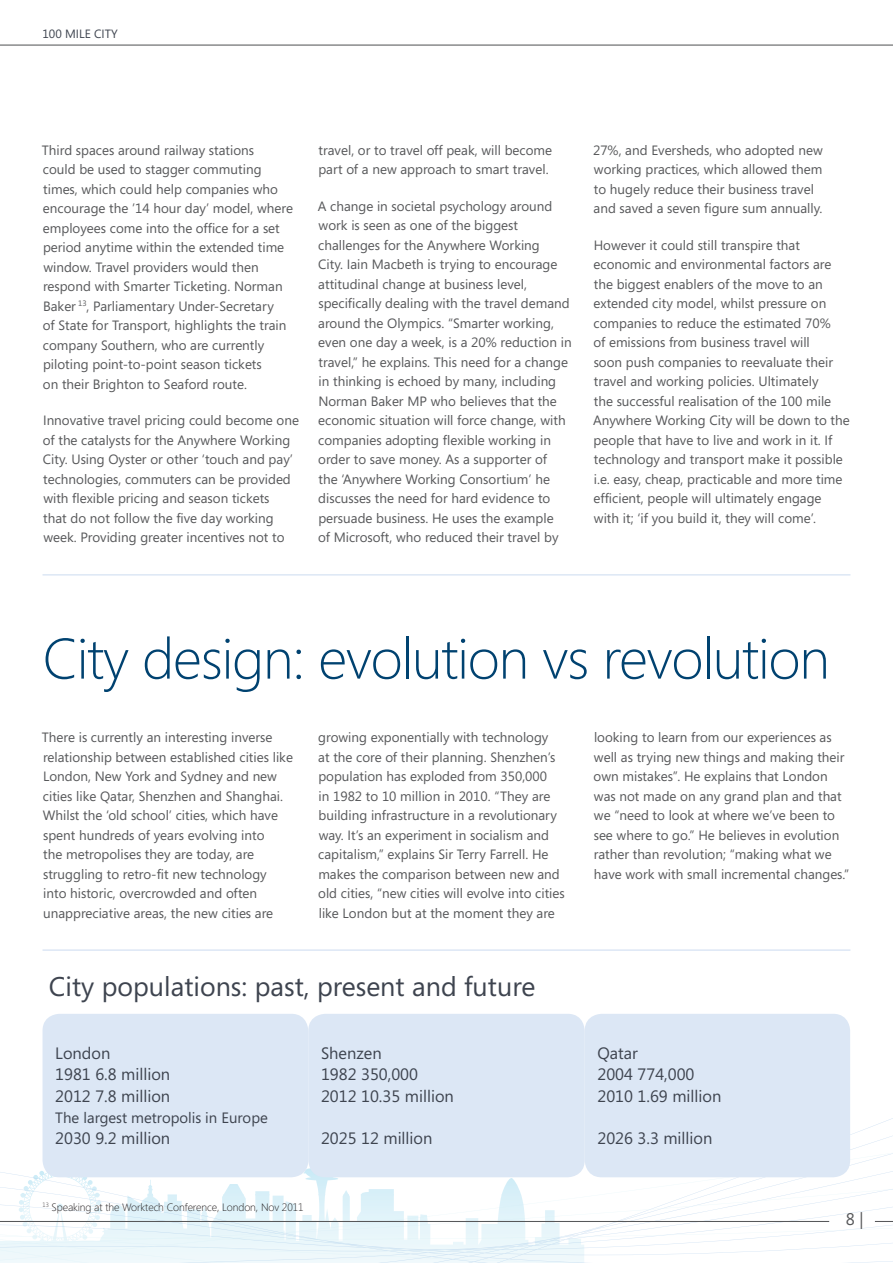
<style>
.page{position:relative;width:893px;height:1263px;background:#fff}
.page>*{position:absolute;margin:0;border:0;box-sizing:border-box;transform-origin:0 0}
.t1{font:300 57px "Segoe";letter-spacing:-.02em;color:#004270}
.t2{font:27px "Segoe";color:#3e444f}
.t3{font:16.8px "Segoe";color:#57585a}
.t4{font:16.5px/21.3px "Segoe";color:#3e444f}
.t5{font:15px "Segoe";color:#3e444f}
.t6{font:13.5px/19.5px "Segoe";color:#57585a}
.t7{font:12px "Segoe";color:#3e444f}
.t8{font:300 10.65px "Segoe";letter-spacing:-.01em;color:#231f20}
</style>
<div class="page">
<svg style="left:28px;top:1172px;width:862px;height:17px"></svg>
<hr style="left:0;top:45px;width:893px;height:1px;background:#57585a">
<svg style="left:0;top:1189px;width:893px;height:74px"></svg>
<hr style="left:43px;top:574px;width:807px;height:2px;background:#dce7f5">
<div style="left:43px;top:1014px;width:265px;height:163px;background:#dce7f5;border-radius:17px"></div>
<div style="left:308px;top:1014px;width:277px;height:163px;background:#dce7f5;border-radius:17px"></div>
<div style="left:585px;top:1014px;width:265px;height:163px;background:#dce7f5;border-radius:17px"></div>
<hr style="left:43px;top:949px;width:807px;height:2px;background:#dce7f5">
<p class="t7" style="left:43px;top:26px;width:77px">100 Mile City</p>
<p class="t6" style="left:42px;top:140px;width:253px">Third spaces around railway stations<br>could be used to stagger commuting times, which could help companies who encourage the ’14 hour day’ model, where employees come into the office for a set period anytime within the extended time window. Travel providers would then respond with Smarter Ticketing. Norman Baker <sup>13</sup>, Parliamentary Under-Secretary<br>of State for Transport, highlights the train company Southern, who are currently piloting point-to-point season tickets<br>on their Brighton to Seaford route.</p>
<p class="t6" style="left:43px;top:410px;width:258px">Innovative travel pricing could become one of the catalysts for the Anywhere Working City. Using Oyster or other ‘touch and pay’ technologies, commuters can be provided with flexible pricing and season tickets<br>that do not follow the five day working week. Providing greater incentives not to</p>
<p class="t6" style="left:318px;top:140px;width:235px">travel, or to travel off peak, will become part of a new approach to smart travel.</p>
<p class="t6" style="left:318px;top:196px;width:255px">A change in societal psychology around work is seen as one of the biggest challenges for the Anywhere Working<br>City. Iain Macbeth is trying to encourage attitudinal change at business level, specifically dealing with the travel demand around the Olympics. “Smarter working, even one day a week, is a 20% reduction in travel,” he explains. This need for a change in thinking is echoed by many, including Norman Baker MP who believes that the economic situation will force change, with companies adopting flexible working in order to save money. As a supporter of<br>the ‘Anywhere Working Consortium’ he discusses the need for hard evidence to persuade business. He uses the example<br>of Microsoft, who reduced their travel by</p>
<p class="t6" style="left:593px;top:140px;width:231px">27%, and Eversheds, who adopted new working practices, which allowed them to hugely reduce their business travel and saved a seven figure sum annually.</p>
<p class="t6" style="left:593px;top:235px;width:258px">However it could still transpire that economic and environmental factors are the biggest enablers of the move to an extended city model, whilst pressure on companies to reduce the estimated 70%<br>of emissions from business travel will<br>soon push companies to reevaluate their travel and working policies. Ultimately<br>the successful realisation of the 100 mile Anywhere Working City will be down to the people that have to live and work in it. If technology and transport make it possible i.e. easy, cheap, practicable and more time efficient, people will ultimately engage with it; ‘if you build it, they will come’.</p>
<h1 class="t1" style="left:43px;top:619px;width:789px">City design: evolution vs revolution</h1>
<p class="t6" style="left:42px;top:727px;width:253px">There is currently an interesting inverse relationship between established cities like London, New York and Sydney and new cities like Qatar, Shenzhen and Shanghai.<br>Whilst the ‘old school’ cities, which have spent hundreds of years evolving into<br>the metropolises they are today, are struggling to retro-fit new technology<br>into historic, overcrowded and often unappreciative areas, the new cities are</p>
<p class="t6" style="left:318px;top:727px;width:248px">growing exponentially with technology<br>at the core of their planning. Shenzhen’s population has exploded from 350,000<br>in 1982 to 10 million in 2010. “They are building infrastructure in a revolutionary way. It’s an experiment in socialism and capitalism,” explains Sir Terry Farrell. He makes the comparison between new and old cities, “new cities will evolve into cities like London but at the moment they are</p>
<p class="t6" style="left:594px;top:727px;width:257px">looking to learn from our experiences as well as trying new things and making their own mistakes”. He explains that London was not made on any grand plan and that we “need to look at where we’ve been to see where to go.” He believes in evolution rather than revolution; “making what we have work with small incremental changes.”</p>
<h2 class="t2" style="left:49px;top:968px;width:488px">City populations: past, present and future</h2>
<p class="t4" style="left:55px;top:1042px;width:117px">London<br>1981 6.8 million<br>2012 7.8 million</p>
<p class="t5" style="left:55px;top:1107px;width:214px">The largest metropolis in Europe</p>
<p class="t4" style="left:55px;top:1127px;width:117px">2030 9.2 million</p>
<p class="t4" style="left:321px;top:1042px;width:134px">Shenzen<br>1982 350,000<br>2012 10.35 million</p>
<p class="t4" style="left:321px;top:1127px;width:113px">2025 12 million</p>
<p class="t8" style="left:43px;top:1200px;width:263px"><sup>13</sup> Speaking at the Worktech Conference, London, Nov 2011</p>
<p class="t4" style="left:597px;top:1042px;width:125px">Qatar<br>2004 774,000<br>2010 1.69 million</p>
<p class="t4" style="left:597px;top:1127px;width:117px">2026 3.3 million</p>
<p class="t3" style="left:846px;top:1207px;width:19px">8 |</p>
</div>
